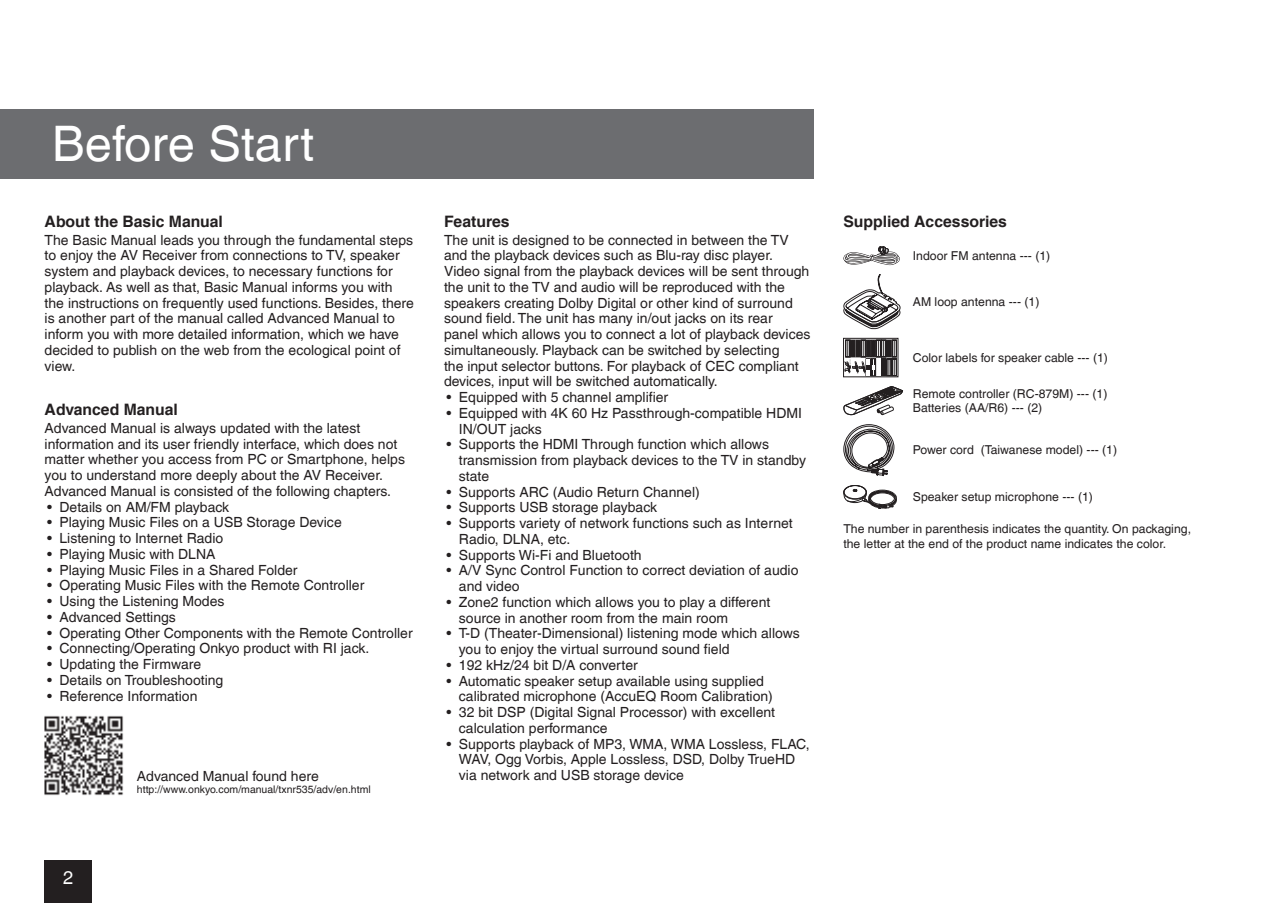
<style>
.page{position:relative;width:1275px;height:903px;background:#fff}
.page>*{position:absolute;margin:0;border:0;box-sizing:border-box;transform-origin:0 0}
.t1{font:49px "Helvetica LT Com";color:#fff}
.t2{font:18.38px "Helvetica LT Com";color:#fff}
.t3{font:700 15.75px "Helvetica LT Com";color:#231f20}
.t4{font:14px/15.8px "Helvetica LT Com";color:#231f20}
.t5{font:12.25px/14px "Helvetica LT Com";color:#231f20}
.t6{font:10.5px "Helvetica LT Com";color:#231f20}
</style>
<div class="page">
<div style="left:45px;top:861px;width:47px;height:42px;background:#231f20"></div>
<img style="left:45px;top:715px;width:79px;height:81px">
<svg style="left:843px;top:246px;width:57px;height:19px"></svg>
<svg style="left:843px;top:274px;width:57px;height:55px"></svg>
<svg style="left:843px;top:338px;width:55px;height:39px"></svg>
<svg style="left:845px;top:340px;width:50px;height:36px"></svg>
<svg style="left:843px;top:386px;width:60px;height:29px"></svg>
<svg style="left:843px;top:424px;width:51px;height:52px"></svg>
<svg style="left:843px;top:485px;width:54px;height:24px"></svg>
<div style="left:0;top:109px;width:814px;height:70px;background:#6c6d70"></div>
<h1 class="t1" style="left:52px;top:116px;width:263px">Before Start</h1>
<p class="t3" style="left:45px;top:212px;width:180px">About the Basic Manual</p>
<p class="t4" style="left:45px;top:232px;width:371px">The Basic Manual leads you through the fundamental steps to enjoy the AV Receiver from connections to TV, speaker system and playback devices, to necessary functions for playback. As well as that, Basic Manual informs you with the instructions on frequently used functions. Besides, there is another part of the manual called Advanced Manual to inform you with more detailed information, which we have decided to publish on the web from the ecological point of view.</p>
<p class="t3" style="left:45px;top:400px;width:135px">Advanced Manual</p>
<p class="t4" style="left:45px;top:420px;width:362px">Advanced Manual is always updated with the latest information and its user friendly interface, which does not matter whether you access from PC or Smartphone, helps you to understand more deeply about the AV Receiver.<br>Advanced Manual is consisted of the following chapters.</p>
<p class="t4" style="left:47px;top:499px;width:184px">• Details on AM/FM playback</p>
<p class="t4" style="left:47px;top:515px;width:296px">• Playing Music Files on a USB Storage Device</p>
<p class="t4" style="left:47px;top:530px;width:178px">• Listening to Internet Radio</p>
<p class="t4" style="left:47px;top:546px;width:170px">• Playing Music with DLNA</p>
<p class="t4" style="left:47px;top:562px;width:252px">• Playing Music Files in a Shared Folder</p>
<p class="t4" style="left:47px;top:578px;width:319px">• Operating Music Files with the Remote Controller</p>
<p class="t4" style="left:47px;top:593px;width:179px">• Using the Listening Modes</p>
<p class="t4" style="left:47px;top:609px;width:130px">• Advanced Settings</p>
<p class="t4" style="left:47px;top:625px;width:367px">• Operating Other Components with the Remote Controller</p>
<p class="t4" style="left:47px;top:641px;width:324px">• Connecting/Operating Onkyo product with RI jack.</p>
<p class="t4" style="left:47px;top:656px;width:156px">• Updating the Firmware</p>
<p class="t4" style="left:47px;top:672px;width:178px">• Details on Troubleshooting</p>
<p class="t4" style="left:47px;top:688px;width:152px">• Reference Information</p>
<h2 class="t2" style="left:63px;top:867px;width:12px">2</h2>
<p class="t4" style="left:137px;top:768px;width:183px">Advanced Manual found here</p>
<p class="t6" style="left:137px;top:783px;width:235px">http://www.onkyo.com/manual/txnr535/adv/en.html</p>
<p class="t3" style="left:444px;top:212px;width:67px">Features</p>
<p class="t4" style="left:444px;top:232px;width:368px">The unit is designed to be connected in between the TV and the playback devices such as Blu-ray disc player.<br>Video signal from the playback devices will be sent through the unit to the TV and audio will be reproduced with the speakers creating Dolby Digital or other kind of surround sound field. The unit has many in/out jacks on its rear<br>panel which allows you to connect a lot of playback devices simultaneously. Playback can be switched by selecting<br>the input selector buttons. For playback of CEC compliant devices, input will be switched automatically.</p>
<p class="t4" style="left:446px;top:389px;width:223px">• Equipped with 5 channel amplifier</p>
<p class="t4" style="left:459px;top:405px;width:345px;text-indent:-12px">• Equipped with 4K 60 Hz Passthrough-compatible HDMI<br>IN/OUT jacks</p>
<p class="t4" style="left:459px;top:437px;width:349px;text-indent:-12px">• Supports the HDMI Through function which allows transmission from playback devices to the TV in standby state</p>
<p class="t4" style="left:446px;top:484px;width:255px">• Supports ARC (Audio Return Channel)</p>
<p class="t4" style="left:446px;top:500px;width:212px">• Supports USB storage playback</p>
<p class="t4" style="left:459px;top:515px;width:335px;text-indent:-12px">• Supports variety of network functions such as Internet<br>Radio, DLNA, etc.</p>
<p class="t4" style="left:446px;top:547px;width:197px">• Supports Wi-Fi and Bluetooth</p>
<p class="t4" style="left:459px;top:563px;width:341px;text-indent:-12px">• A/V Sync Control Function to correct deviation of audio and video</p>
<p class="t4" style="left:459px;top:594px;width:313px;text-indent:-12px">• Zone2 function which allows you to play a different source in another room from the main room</p>
<p class="t4" style="left:459px;top:626px;width:342px;text-indent:-12px">• T-D (Theater-Dimensional) listening mode which allows you to enjoy the virtual surround sound field</p>
<p class="t4" style="left:446px;top:657px;width:193px">• 192 kHz/24 bit D/A converter</p>
<p class="t4" style="left:459px;top:673px;width:316px;text-indent:-12px">• Automatic speaker setup available using supplied calibrated microphone (AccuEQ Room Calibration)</p>
<p class="t4" style="left:459px;top:704px;width:318px;text-indent:-12px">• 32 bit DSP (Digital Signal Processor) with excellent calculation performance</p>
<p class="t4" style="left:459px;top:736px;width:352px;text-indent:-12px">• Supports playback of MP3, WMA, WMA Lossless, FLAC,<br>WAV, Ogg Vorbis, Apple Lossless, DSD, Dolby TrueHD via network and USB storage device</p>
<p class="t3" style="left:843px;top:212px;width:165px">Supplied Accessories</p>
<p class="t5" style="left:913px;top:248px;width:139px">Indoor FM antenna --- (1)</p>
<p class="t5" style="left:913px;top:294px;width:128px">AM loop antenna --- (1)</p>
<p class="t5" style="left:913px;top:350px;width:197px">Color labels for speaker cable --- (1)</p>
<p class="t5" style="left:913px;top:386px;width:196px">Remote controller (RC-879M) --- (1)<br>Batteries (AA/R6) --- (2)</p>
<p class="t5" style="left:913px;top:443px;width:206px">Power cord (Taiwanese model) --- (1)</p>
<p class="t5" style="left:913px;top:490px;width:182px">Speaker setup microphone --- (1)</p>
<p class="t5" style="left:843px;top:522px;width:349px">The number in parenthesis indicates the quantity. On packaging, the letter at the end of the product name indicates the color.</p>
</div>
